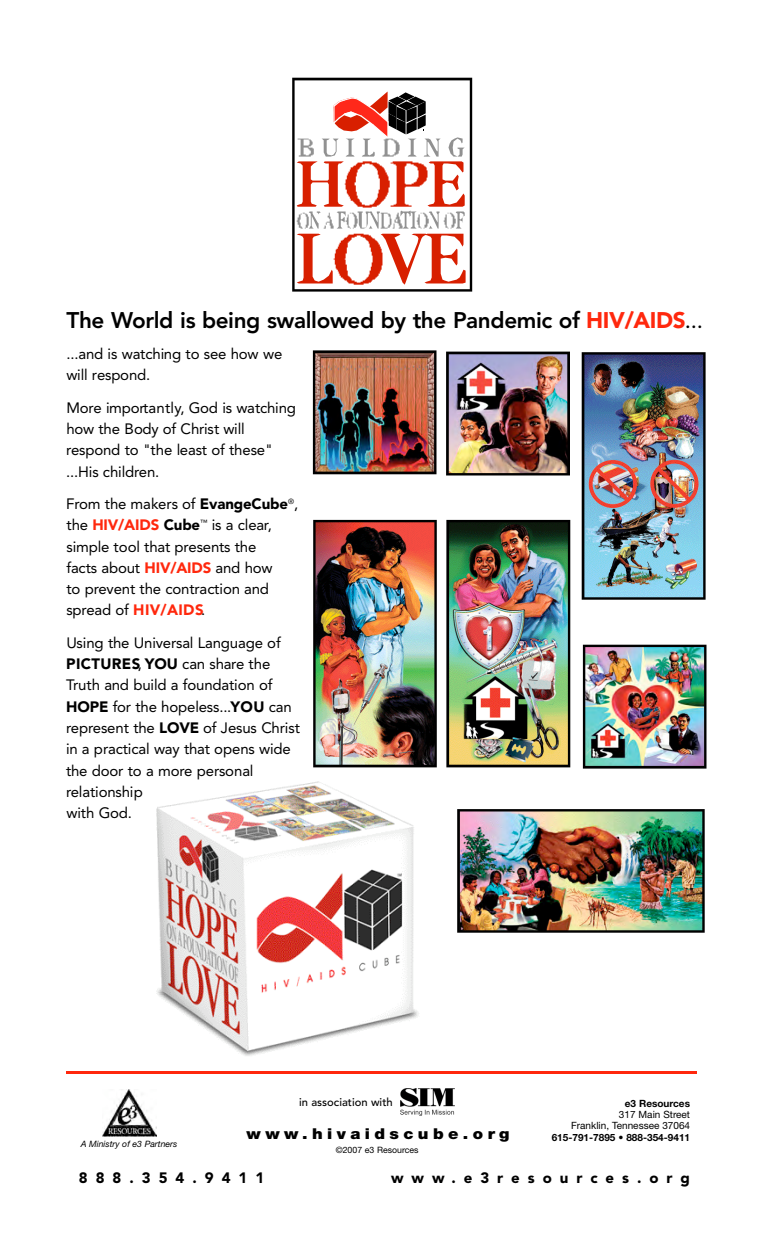
<style>
.page{position:relative;width:765px;height:1260px;background:#fff}
.page>*{position:absolute;margin:0;border:0;box-sizing:border-box;transform-origin:0 0}
.t1{font:800 22.5px "Avenir";letter-spacing:-.015em;color:#000}
.t2{font:15px/21.2px "Avenir";letter-spacing:-.015em;color:#000}
.t3{font:900 15px "Avenir";color:#000}
.t4{font:900 15px "Helvetica Neue";color:#000;scale:1.1 1}
.t5{font:500 11.25px "Avenir";color:#000}
.t6{font:700 10px "Helvetica Neue";color:#000}
.t7{font:10px/11.1px "Helvetica Neue";color:#000;text-align:right}
.t8{font:italic 8.75px "Helvetica Neue";color:#000}
.t9{font:8.75px "Helvetica Neue";color:#000}
.s1{font-weight:900;color:#ff280d}
.s2{font-weight:400}
.s3{font-weight:900}
</style>
<div class="page">
<img style="left:156px;top:781px;width:263px;height:275px">
<svg style="left:292px;top:78px;width:180px;height:214px"></svg>
<img style="left:102px;top:1090px;width:54px;height:47px">
<img style="left:313px;top:350px;width:124px;height:124px">
<img style="left:446px;top:352px;width:124px;height:123px">
<img style="left:583px;top:645px;width:124px;height:124px">
<img style="left:457px;top:809px;width:248px;height:124px">
<img style="left:313px;top:520px;width:124px;height:247px">
<img style="left:446px;top:520px;width:124px;height:247px">
<img style="left:582px;top:352px;width:124px;height:248px">
<hr style="left:67px;top:1072px;width:630px;height:2px;background:#ff280d">
<svg style="left:400px;top:1088px;width:55px;height:28px"></svg>
<img style="left:401px;top:1089px;width:54px;height:26px">
<h1 class="t1" style="left:67px;top:311px;width:638px">The World is being swallowed by the Pandemic of <span class="s1">H IV /A ID S</span><span class="s2">...</span></h1>
<p class="t2" style="left:66px;top:345px;width:217px">...and is watching to see how we will respond.</p>
<p class="t2" style="left:66px;top:398px;width:231px">M o re importa n tly, God is watching how the Body of Christ will respond to "the least of these" ...His childre n .</p>
<p class="t2" style="left:66px;top:495px;width:233px">F rom the makers of <span class="s3">E v a n g e C u b e</span><sup>®</sup>, the <span class="s1">H IV /A ID S</span> <span class="s3">C u b e</span><sup>™</sup> is a clear, simple tool that presents the<br>facts about <span class="s1">H IV /A ID S</span> and how<br>to prevent the contraction and<br>s p read of <span class="s1">H IV / A ID S</span>.</p>
<p class="t2" style="left:66px;top:633px;width:236px">Using the Universal Language of<br><span class="s3">P IC T U R E S</span>, <span class="s3">Y O U</span> can share the<br>Truth and build a foundation of<br><span class="s3">H O P E</span> for the hopeless...<span class="s3">Y O U</span> c a n re p resent the <span class="s3">L O V E</span> of Jesus Christ in a practical way that opens wide the door to a more personal relationship<br>with God.</p>
<p class="t8" style="left:81px;top:1141px;width:98px">A Ministry of e3 Partners</p>
<p class="t5" style="left:299px;top:1097px;width:95px">in association with</p>
<p class="t4" style="left:247px;top:1128px;width:241px">w w w. h i v a i d s c u b e . o rg</p>
<p class="t9" style="left:336px;top:1146px;width:84px">©2007 e3 Resources</p>
<p class="t6" style="left:625px;top:1100px;width:67px">e3 Resources</p>
<p class="t7" style="left:571px;top:1110px;width:121px">317 Main Street<br>Franklin, Tennessee 37064</p>
<p class="t6" style="left:552px;top:1133px;width:140px">615-791-7895 • 888-354-9411</p>
<p class="t3" style="left:79px;top:1172px;width:187px">8 8 8 . 3 5 4 . 9 4 1 1</p>
<p class="t3" style="left:391px;top:1172px;width:300px">w w w. e 3 re s o u rc e s . o rg</p>
</div>
